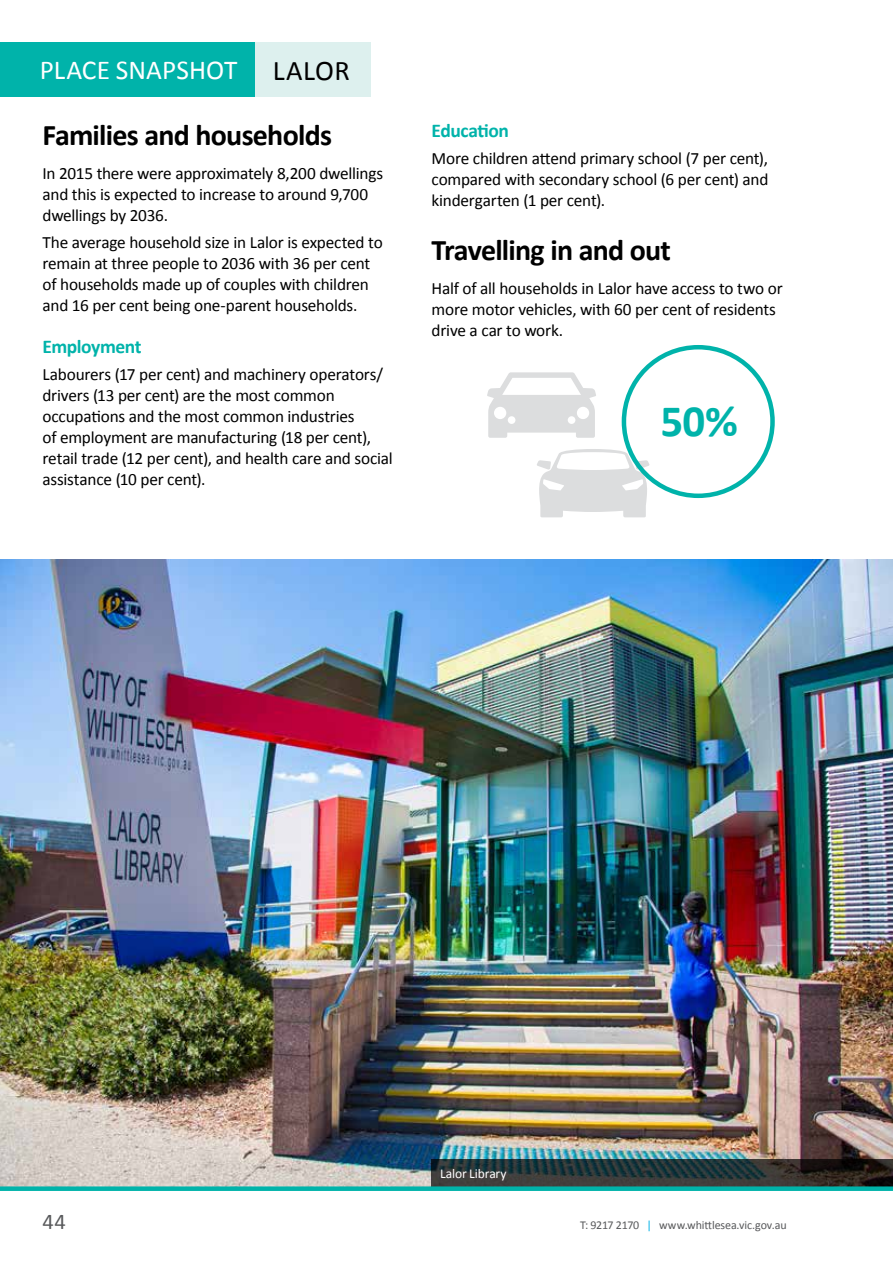
<style>
.page{position:relative;width:893px;height:1263px;background:#fff}
.page>*{position:absolute;margin:0;border:0;box-sizing:border-box;transform-origin:0 0}
.t1{font:700 45px "Calibri";color:#00b3aa}
.t2{font:700 30px "Calibri";letter-spacing:-.025em;color:#000}
.t3{font:27.3px "Calibri";letter-spacing:.005em;color:#fff}
.t4{font:22.5px "Calibri";color:#58595b}
.t5{font:700 19.5px "Calibri";letter-spacing:-.025em;color:#00b3aa}
.t6{font:17.25px/21px "Calibri";letter-spacing:-.015em;color:#000}
.t7{font:13.5px "Calibri";letter-spacing:-.01em;color:#fff}
.t8{font:12px "Calibri";letter-spacing:-.01em;color:#58595b}
.s1{font-size:28.5px;color:#000}
.s2{color:#00b1e8}
</style>
<div class="page">
<hr style="left:892px;top:0;width:1px;height:526px;background:#a7a9ac">
<div style="left:0;top:43px;width:255px;height:54px;background:#00b3aa"></div>
<div style="left:255px;top:43px;width:116px;height:54px;background:#ddf0ee"></div>
<img style="left:0;top:560px;width:893px;height:626px">
<svg style="left:432px;top:1159px;width:461px;height:27px;background:#2b3232"></svg>
<svg style="left:537px;top:449px;width:113px;height:68px"></svg>
<svg style="left:487px;top:372px;width:109px;height:66px"></svg>
<div style="left:622px;top:345px;width:153px;height:153px;border:4px solid #00b3aa;border-radius:50%"></div>
<div style="left:0;top:1186px;width:893px;height:5px;background:#00b3aa"></div>
<h3 class="t3" style="left:40px;top:53px;width:312px">PLACE SNAPSHOT <span class="s1">LALOR</span></h3>
<h2 class="t2" style="left:43px;top:116px;width:291px">Families and households</h2>
<p class="t6" style="left:43px;top:162px;width:342px">In 2015 there were approximately 8,200 dwellings and this is expected to increase to around 9,700 dwellings by 2036.</p>
<p class="t6" style="left:43px;top:232px;width:342px">The average household size in Lalor is expected to remain at three people to 2036 with 36 per cent of households made up of couples with children and 16 per cent being one-parent households.</p>
<p class="t5" style="left:43px;top:334px;width:101px">Employment</p>
<p class="t6" style="left:43px;top:364px;width:352px">Labourers (17 per cent) and machinery operators/ drivers (13 per cent) are the most common occupations and the most common industries<br>of employment are manufacturing (18 per cent), retail trade (12 per cent), and health care and social assistance (10 per cent).</p>
<p class="t5" style="left:432px;top:118px;width:79px">Education</p>
<p class="t6" style="left:432px;top:148px;width:338px;text-align:justify">More children attend primary school (7 per cent), compared with secondary school (6 per cent) and kindergarten (1 per cent).</p>
<h2 class="t2" style="left:432px;top:231px;width:241px">Travelling in and out</h2>
<p class="t6" style="left:432px;top:277px;width:353px">Half of all households in Lalor have access to two or more motor vehicles, with 60 per cent of residents drive a car to work.</p>
<h1 class="t1" style="left:660px;top:392px;width:79px">50%</h1>
<p class="t7" style="left:440px;top:1164px;width:68px">Lalor Library</p>
<h3 class="t4" style="left:43px;top:1207px;width:25px">44</h3>
<p class="t8" style="left:580px;top:1217px;width:208px">T: 9217 2170 <span class="s2">|</span> www.whittlesea.vic.gov.au</p>
</div>
